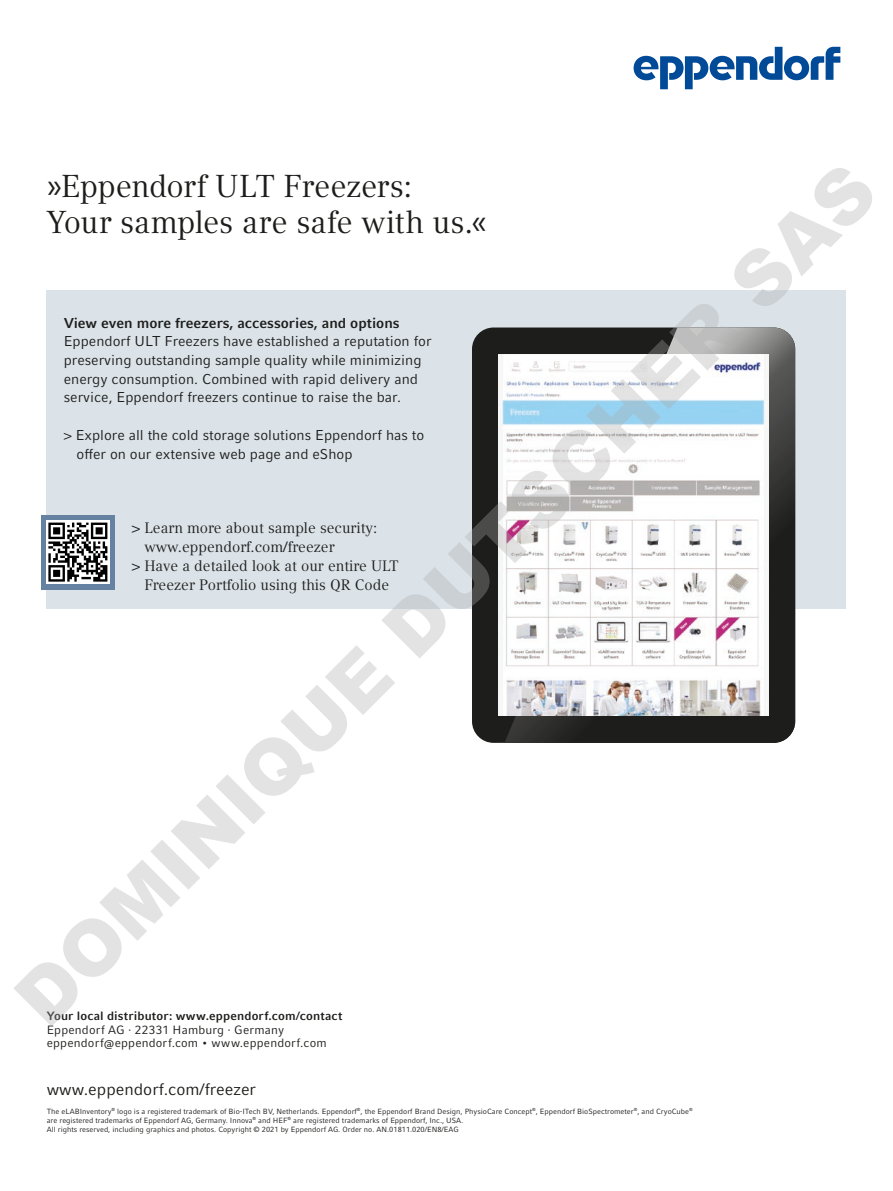
<style>
.page{position:relative;width:893px;height:1191px;background:#fff}
.page>*{position:absolute;margin:0;border:0;box-sizing:border-box;transform-origin:0 0}
.t1{font:900 75.6px "Arial";color:rgb(171 171 171/.33)}
.t2{font:31.5px/36px "Compatil Textfor Eppendorf";letter-spacing:-.005em;color:#1d1d1b}
.t3{font:16.5px "Compatil Factfor Eppendorf";color:#1d1d1b}
.t4{font:15px "Compatil Textfor Eppendorf";color:#1d1d1b}
.t5{font:14.25px/18.8px "Compatil Factfor Eppendorf";color:#1d1d1b}
.t6{font:700 14.25px "Compatil Factfor Eppendorf";color:#1d1d1b}
.t7{font:12px/13.5px "Compatil Factfor Eppendorf";letter-spacing:.015em;color:#1d1d1b}
.t8{font:700 12px "Compatil Factfor Eppendorf";letter-spacing:.01em;color:#1d1d1b}
.t9{font:7.5px/9px "Compatil Factfor Eppendorf";color:#1d1d1b}
</style>
<div class="page">
<svg style="left:634px;top:47px;width:206px;height:42px"></svg>
<div style="left:47px;top:290px;width:799px;height:318px;background:#dbe3e9"></div>
<div style="left:41px;top:514px;width:74px;height:75px;background:#6682a3"></div>
<div style="left:46px;top:520px;width:64px;height:64px;background:linear-gradient(to right,#fff,#fff)"></div>
<svg style="left:48px;top:522px;width:59px;height:59px;background:#7b7b7b"></svg>
<div style="left:472px;top:327px;width:323px;height:416px;background:#1d1d1b;border-radius:22px"></div>
<svg style="left:505px;top:327px;width:290px;height:416px"></svg>
<img style="left:499px;top:354px;width:269px;height:362px">
<h1 class="t1" style="left:-10px;top:972px;width:1181px;rotate:-45deg">DOMINIQUE DUTSCHER SAS</h1>
<h2 class="t2" style="left:47px;top:168px;width:442px">»Eppendorf ULT Freezers:<br>Your samples are safe with us.«</h2>
<h3 class="t6" style="left:64px;top:314px;width:337px">View even more freezers, accessories, and options</h3>
<h3 class="t5" style="left:64px;top:332px;width:369px">Eppendorf ULT Freezers have established a reputation for preserving outstanding sample quality while minimizing energy consumption. Combined with rapid delivery and service, Eppendorf freezers continue to raise the bar.</h3>
<h3 class="t5" style="left:77px;top:425px;width:349px;text-indent:-13px">&gt; Explore all the cold storage solutions Eppendorf has to offer on our extensive web page and eShop</h3>
<h3 class="t4" style="left:132px;top:519px;width:247px">&gt; Learn more about sample security:</h3>
<h3 class="t4" style="left:144px;top:538px;width:192px">www.eppendorf.com/freezer</h3>
<h3 class="t4" style="left:132px;top:557px;width:268px">&gt; Have a detailed look at our entire ULT</h3>
<h3 class="t4" style="left:144px;top:575px;width:246px">Freezer Portfolio using this QR Code</h3>
<h3 class="t8" style="left:47px;top:1008px;width:297px">Your local distributor: www.eppendorf.com/contact</h3>
<h3 class="t7" style="left:47px;top:1022px;width:282px">Eppendorf AG · 22331 Hamburg · Germany eppendorf@eppendorf.com • www.eppendorf.com</h3>
<h3 class="t3" style="left:47px;top:1079px;width:211px">www.eppendorf.com/freezer</h3>
<p class="t9" style="left:47px;top:1106px;width:647px">The eLABInventory<sup>®</sup> logo is a registered trademark of Bio-ITech BV, Netherlands. Eppendorf<sup>®</sup>, the Eppendorf Brand Design, PhysioCare Concept<sup>®</sup>, Eppendorf BioSpectrometer<sup>®</sup>, and CryoCube<sup>® </sup>are registered trademarks of Eppendorf AG, Germany. Innova<sup>®</sup> and HEF<sup>®</sup> are registered trademarks of Eppendorf, Inc., USA.<br>All rights reserved, including graphics and photos. Copyright © 2021 by Eppendorf AG. Order no. AN.01811.020/EN8/EAG</p>
</div>
